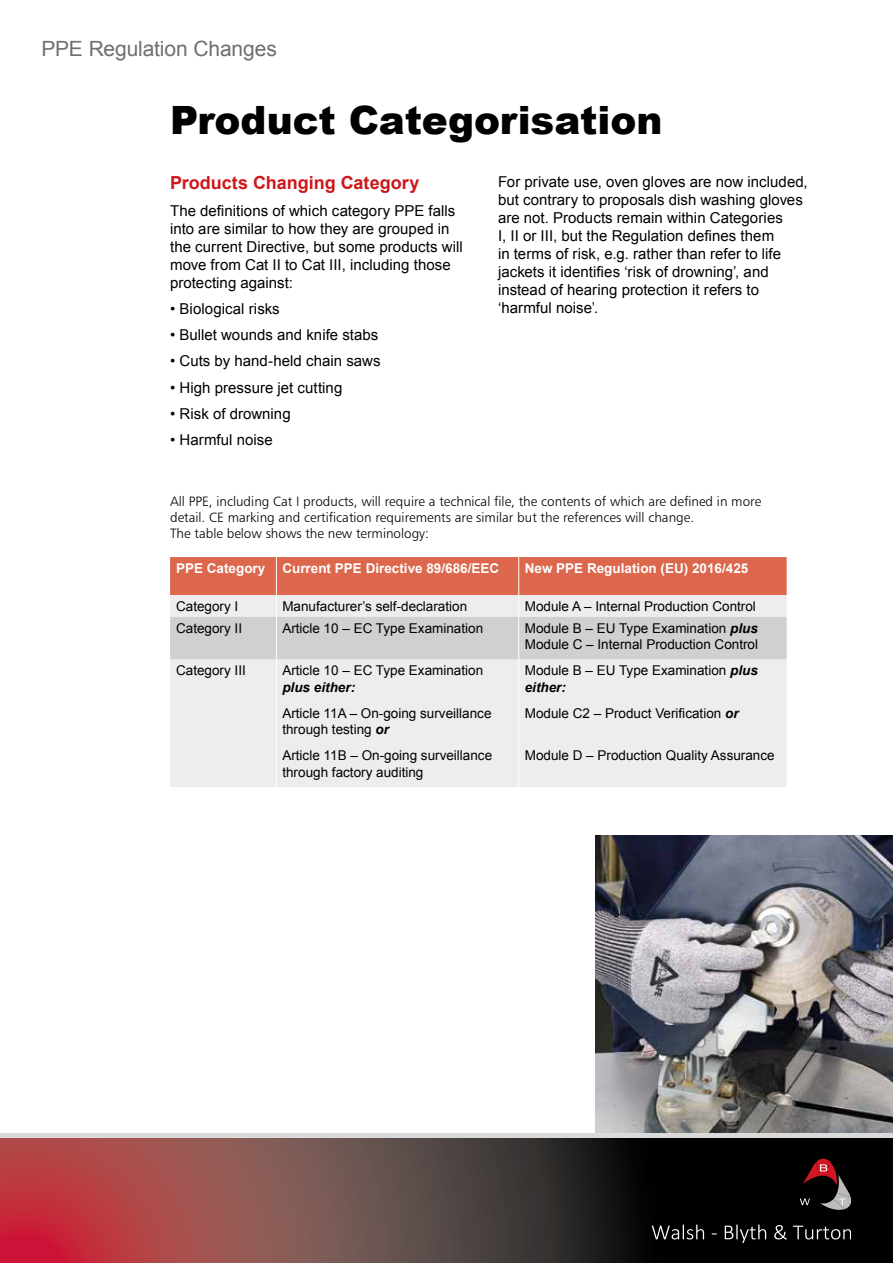
<style>
.page{position:relative;width:893px;height:1263px;background:#fff}
.page>*{position:absolute;margin:0;border:0;box-sizing:border-box;transform-origin:0 0}
.t1{font:900 39px "Arial";color:#000}
.t2{font:21px "Arial";letter-spacing:-.01em;color:#706f6f}
.t3{font:700 18px "Arial";color:#cd171a}
.t4{font:15px/18px "Arial";color:#000}
.t5{font:13.5px/16.2px "Arial";color:#000}
.t6{font:13.5px/16.2px "Humanist 777 BT Light B";color:#000}
.t7{font:700 13.5px "Arial";color:#fff}
.t8{font:italic 700 13.5px "Arial";color:#000}
.s1{font-weight:700;font-style:italic}
</style>
<div class="page">
<img style="left:595px;top:836px;width:298px;height:297px">
<div style="left:170px;top:659px;width:617px;height:128px;background:#ededed"></div>
<hr style="left:276px;top:659px;width:1px;height:43px;background:#fff">
<hr style="left:276px;top:702px;width:1px;height:42px;background:#fff">
<hr style="left:276px;top:744px;width:1px;height:43px;background:#fff">
<svg style="left:170px;top:557px;width:617px;height:102px;background:#daafa5"></svg>
<hr style="left:518px;top:617px;width:1px;height:42px;background:#fff">
<hr style="left:518px;top:659px;width:1px;height:43px;background:#fff">
<hr style="left:518px;top:702px;width:1px;height:42px;background:#fff">
<hr style="left:518px;top:744px;width:1px;height:43px;background:#fff">
<div style="left:0;top:1133px;width:893px;height:6px;background:#dadada"></div>
<svg style="left:0;top:1139px;width:893px;height:124px;background:#583232"></svg>
<svg style="left:795px;top:1159px;width:55px;height:51px;background:#3c2224"></svg>
<svg style="left:652px;top:1224px;width:52px;height:15px"></svg>
<svg style="left:725px;top:1224px;width:41px;height:19px"></svg>
<svg style="left:774px;top:1225px;width:13px;height:14px"></svg>
<svg style="left:793px;top:1225px;width:57px;height:14px"></svg>
<h2 class="t2" style="left:42px;top:35px;width:237px">PPE Regulation Changes</h2>
<h1 class="t1" style="left:170px;top:92px;width:494px">Product Categorisation</h1>
<p class="t3" style="left:170px;top:171px;width:251px">Products Changing Category</p>
<p class="t4" style="left:170px;top:202px;width:294px">The definitions of which category PPE falls into are similar to how they are grouped in the current Directive, but some products will move from Cat II to Cat III, including those protecting against:</p>
<p class="t4" style="left:170px;top:300px;width:111px">• Biological risks</p>
<p class="t4" style="left:170px;top:326px;width:210px">• Bullet wounds and knife stabs</p>
<p class="t4" style="left:170px;top:352px;width:212px">• Cuts by hand-held chain saws</p>
<p class="t4" style="left:170px;top:379px;width:174px">• High pressure jet cutting</p>
<p class="t4" style="left:170px;top:405px;width:122px">• Risk of drowning</p>
<p class="t4" style="left:170px;top:431px;width:104px">• Harmful noise</p>
<p class="t4" style="left:498px;top:173px;width:311px">For private use, oven gloves are now included, but contrary to proposals dish washing gloves are not. Products remain within Categories<br>I, II or III, but the Regulation defines them<br>in terms of risk, e.g. rather than refer to life jackets it identifies ‘risk of drowning’, and instead of hearing protection it refers to ‘harmful noise’.</p>
<p class="t6" style="left:170px;top:493px;width:593px">All PPE, including Cat I products, will require a technical file, the contents of which are defined in more detail. CE marking and certification requirements are similar but the references will change.<br>The table below shows the new terminology:</p>
<p class="t7" style="left:176px;top:559px;width:91px">PPE Category</p>
<p class="t7" style="left:282px;top:559px;width:218px">Current PPE Directive 89/686/EEC</p>
<p class="t7" style="left:525px;top:559px;width:225px">New PPE Regulation (EU) 2016/425</p>
<p class="t5" style="left:176px;top:598px;width:64px">Category I</p>
<p class="t5" style="left:282px;top:598px;width:186px">Manufacturer’s self-declaration</p>
<p class="t5" style="left:525px;top:598px;width:233px">Module A – Internal Production Control</p>
<p class="t5" style="left:176px;top:620px;width:68px">Category II</p>
<p class="t5" style="left:282px;top:620px;width:202px">Article 10 – EC Type Examination</p>
<p class="t5" style="left:525px;top:620px;width:235px">Module B – EU Type Examination <span class="s1">plus<br></span>Module C – Internal Production Control</p>
<p class="t5" style="left:176px;top:663px;width:71px">Category III</p>
<p class="t5" style="left:282px;top:663px;width:202px">Article 10 – EC Type Examination</p>
<p class="t8" style="left:282px;top:678px;width:74px">plus either:</p>
<p class="t5" style="left:525px;top:663px;width:235px">Module B – EU Type Examination <span class="s1">plus either:</span></p>
<p class="t5" style="left:282px;top:705px;width:211px">Article 11A – On-going surveillance through testing <span class="s1">or</span></p>
<p class="t5" style="left:525px;top:705px;width:215px">Module C2 – Product Verification <span class="s1">or</span></p>
<p class="t5" style="left:282px;top:748px;width:211px">Article 11B – On-going surveillance through factory auditing</p>
<p class="t5" style="left:525px;top:748px;width:251px">Module D – Production Quality Assurance</p>
</div>
